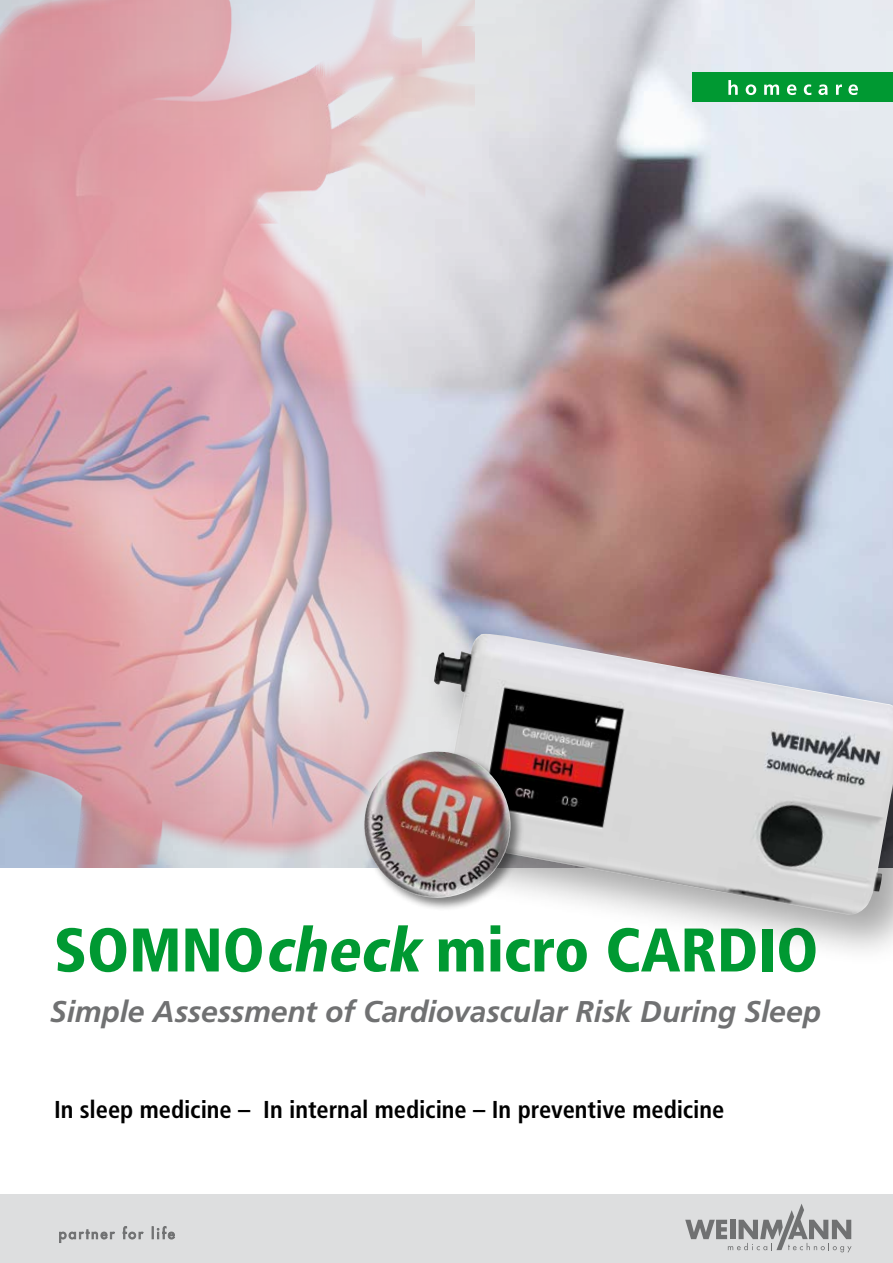
<style>
.page{position:relative;width:893px;height:1263px;background:#fff}
.page>*{position:absolute;margin:0;border:0;box-sizing:border-box;transform-origin:0 0}
.t1{font:900 condensed 61.5px "Frutiger LT";color:#009932}
.t2{font:italic 700 30px "Frutiger LT";letter-spacing:-.005em;color:#707172}
.t3{font:700 condensed 24.45px "Frutiger LT";color:#000}
.s1{font-style:italic}
</style>
<div class="page">
<div style="left:0;top:1195px;width:893px;height:68px;background:#dddedf"></div>
<svg style="left:685px;top:1204px;width:166px;height:48px"></svg>
<svg style="left:59px;top:1226px;width:116px;height:16px"></svg>
<img style="left:474px;top:0;width:419px;height:622px">
<div style="left:692px;top:72px;width:201px;height:30px;background:#009932"></div>
<svg style="left:728px;top:80px;width:10px;height:15px"></svg>
<svg style="left:746px;top:84px;width:10px;height:11px"></svg>
<svg style="left:764px;top:84px;width:15px;height:11px"></svg>
<svg style="left:787px;top:84px;width:9px;height:11px"></svg>
<svg style="left:804px;top:84px;width:7px;height:11px"></svg>
<svg style="left:818px;top:84px;width:10px;height:11px"></svg>
<svg style="left:836px;top:84px;width:6px;height:11px"></svg>
<svg style="left:848px;top:84px;width:10px;height:11px"></svg>
<img style="left:0;top:0;width:474px;height:867px">
<div style="left:422px;top:622px;width:471px;height:345px;background:#000;opacity:.35"></div>
<img style="left:432px;top:634px;width:461px;height:282px">
<div style="left:362px;top:749px;width:162px;height:163px;background:#000;opacity:.5"></div>
<img style="left:364px;top:751px;width:146px;height:147px">
<h1 class="t1" style="left:54px;top:913px;width:766px">SOMNO<span class="s1">check</span> micro CARDIO</h1>
<p class="t2" style="left:50px;top:994px;width:772px">Simple Assessment of Cardiovascular Risk During Sleep</p>
<p class="t3" style="left:54px;top:1094px;width:672px">In sleep medicine – In internal medicine – In preventive medicine</p>
</div>
